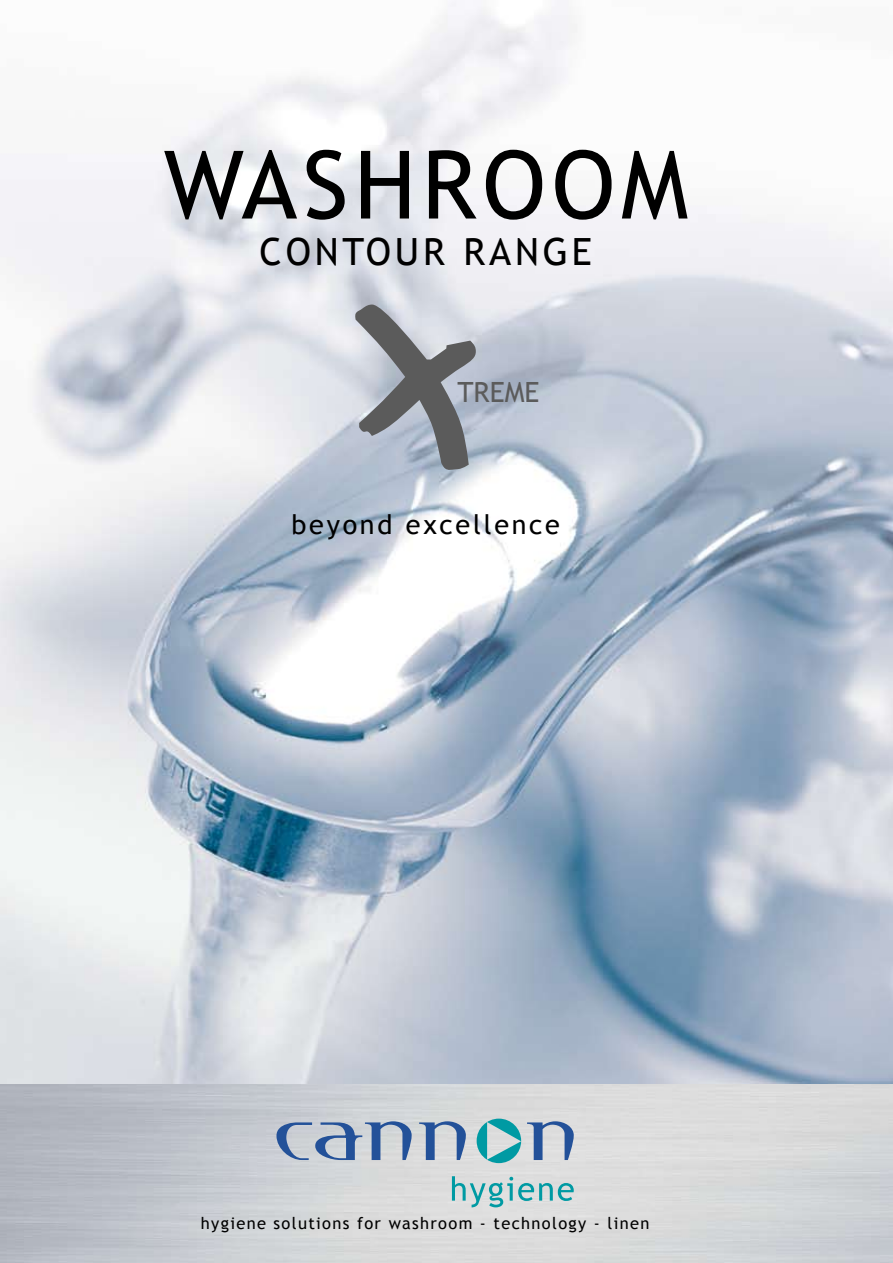
<style>
.page{position:relative;width:893px;height:1263px;background:#fff}
.page>*{position:absolute;margin:0;border:0;box-sizing:border-box;transform-origin:0 0}
.t1{font:94.5px "Trebuchet MS";letter-spacing:.06em;color:#000}
.t2{font:37.5px "Trebuchet MS";letter-spacing:.1em;color:#000}
.t3{font:27.9px "Trebuchet MS";color:#5b5b5b}
.t4{font:27px "Trebuchet MS";letter-spacing:.1em;color:#000}
.t5{font:16.5px "Trebuchet MS";letter-spacing:.08em;color:#000}
</style>
<div class="page">
<img style="left:0;top:0;width:893px;height:1263px">
<svg style="left:276px;top:1121px;width:136px;height:39px;background:#98a9c2"></svg>
<svg style="left:419px;top:1121px;width:47px;height:39px;background:#96a7c2"></svg>
<svg style="left:527px;top:1121px;width:47px;height:39px;background:#98a9c4"></svg>
<svg style="left:477px;top:1118px;width:44px;height:45px;background:#77bec2"></svg>
<svg style="left:452px;top:1176px;width:122px;height:31px;background:#a8cdcf"></svg>
<svg style="left:355px;top:305px;width:121px;height:166px;background:#9ba0a8"></svg>
<h1 class="t1" style="left:164px;top:129px;width:526px">WASHROOM</h1>
<h2 class="t2" style="left:260px;top:229px;width:334px">CONTOUR RANGE</h2>
<h3 class="t3" style="left:457px;top:376px;width:83px">TREME</h3>
<h3 class="t4" style="left:292px;top:509px;width:270px">beyond excellence</h3>
<p class="t5" style="left:201px;top:1213px;width:450px">hygiene solutions for washroom - technology - linen</p>
</div>
